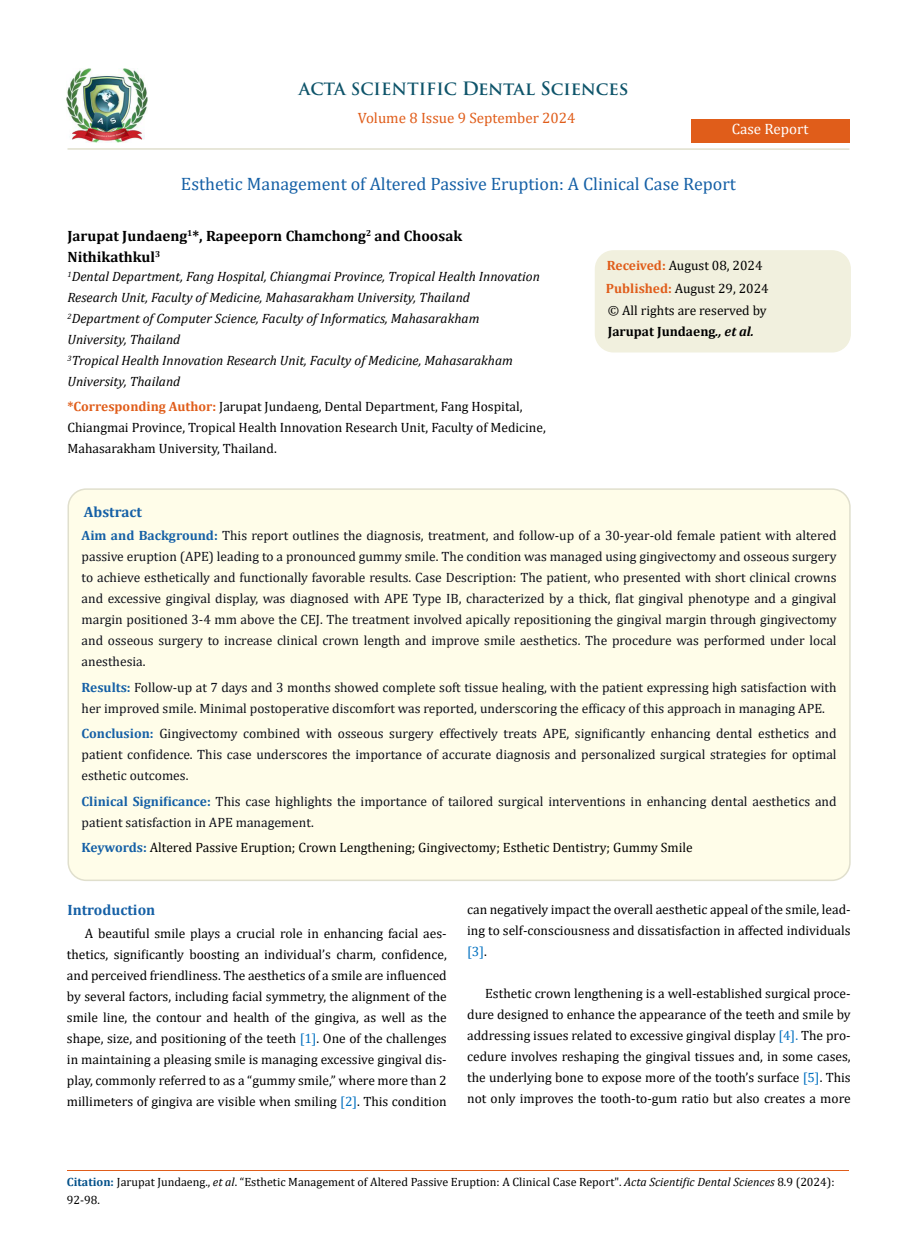
<style>
.page{position:relative;width:917px;height:1260px;background:#fff}
.page>*{position:absolute;margin:0;border:0;box-sizing:border-box;transform-origin:0 0}
.t1{font:18px "Cambria";color:#1560a6}
.t2{font:700 16.5px "Trajan Pro";color:#0e546a}
.t3{font:700 15px/21px "Cambria";color:#000}
.t4{font:15px "Cambria";color:#e05d1a}
.t5{font:700 15px "Cambria";color:#1560a6}
.t6{font:15px "Cambria";color:#fff}
.t7{font:13.5px/21px "Cambria";color:#000}
.t8{font:13.5px/21px "Cambria";color:#0e101a;text-align:justify}
.t9{font:italic 13.5px/21px "Cambria";color:#000}
.t10{font:12px/18px "Cambria";color:#000}
.s1{font-size:18px}
.s2{font-weight:700;color:#e05d1a}
.s3{font-weight:700}
.s4{font-weight:700;font-style:italic}
.s5{font-weight:700;color:#1560a6}
.s6{color:#0070c0}
.s7{font-weight:700;color:#035089}
.s8{font-style:italic}
</style>
<div class="page">
<img style="left:67px;top:68px;width:80px;height:74px">
<div style="left:690px;top:119px;width:159px;height:23px;background:#e05d1a"></div>
<div style="left:595px;top:251px;width:255px;height:101px;background:#f1f0de;border-radius:18px"></div>
<div style="left:594px;top:250px;width:256px;height:103px;border:2px solid #f1f0de;border-radius:18px"></div>
<div style="left:68px;top:489px;width:781px;height:391px;background:#fffde9;border-radius:18px"></div>
<div style="left:67px;top:488px;width:783px;height:393px;border:2px solid #e0dfcd;border-radius:18px"></div>
<hr style="left:67px;top:1171px;width:782px;height:1px;background:#e05d1a">
<hr style="left:67px;top:148px;width:782px;height:2px;background:#e0dfcd">
<p class="t2" style="left:299px;top:78px;width:331px">ACTA SCIENTIFIC <span class="s1">Dental Sciences</span></p>
<p class="t4" style="left:358px;top:109px;width:219px">Volume 8 Issue 9 September 2024</p>
<p class="t6" style="left:731px;top:120px;width:78px">Case Report</p>
<h1 class="t1" style="left:181px;top:173px;width:556px">Esthetic Management of Altered Passive Eruption: A Clinical Case Report</h1>
<p class="t3" style="left:67px;top:225px;width:396px">Jarupat Jundaeng<sup>1</sup>*, Rapeeporn Chamchong<sup>2</sup> and Choosak<br>Nithikathkul<sup>3</sup></p>
<p class="t9" style="left:67px;top:266px;width:474px"><sup>1</sup>Dental Department, Fang Hospital, Chiangmai Province, Tropical Health Innovation Research Unit, Faculty of Medicine, Mahasarakham University, Thailand <sup>2</sup>Department of Computer Science, Faculty of Informatics, Mahasarakham University, Thailand<br><sup>3</sup>Tropical Health Innovation Research Unit, Faculty of Medicine, Mahasarakham University, Thailand</p>
<p class="t7" style="left:67px;top:396px;width:480px"><span class="s2">*Corresponding Author:</span> Jarupat Jundaeng, Dental Department, Fang Hospital,<br>Chiangmai Province, Tropical Health Innovation Research Unit, Faculty of Medicine,<br>Mahasarakham University, Thailand.</p>
<p class="t7" style="left:606px;top:254px;width:164px;line-height:23px"><span class="s2">Received:</span> August 08, 2024<br><span class="s2">Published:</span> August 29, 2024</p>
<p class="t7" style="left:607px;top:299px;width:160px">© All rights are reserved by<br><span class="s3">Jarupat Jundaeng</span><span class="s4">., et al.</span></p>
<p class="t5" style="left:84px;top:501px;width:60px">Abstract</p>
<p class="t8" style="left:82px;top:525px;width:756px"><span class="s5">Aim and Background:</span> This report outlines the diagnosis, treatment, and follow-up of a 30-year-old female patient with altered passive eruption (APE) leading to a pronounced gummy smile. The condition was managed using gingivectomy and osseous surgery to achieve esthetically and functionally favorable results. Case Description: The patient, who presented with short clinical crowns and excessive gingival display, was diagnosed with APE Type IB, characterized by a thick, flat gingival phenotype and a gingival margin positioned 3-4 mm above the CEJ. The treatment involved apically repositioning the gingival margin through gingivectomy and osseous surgery to increase clinical crown length and improve smile aesthetics. The procedure was performed under local anesthesia.</p>
<p class="t8" style="left:82px;top:677px;width:756px"><span class="s5">Results:</span> Follow-up at 7 days and 3 months showed complete soft tissue healing, with the patient expressing high satisfaction with her improved smile. Minimal postoperative discomfort was reported, underscoring the efficacy of this approach in managing APE.</p>
<p class="t8" style="left:82px;top:723px;width:756px"><span class="s5">Conclusion:</span> Gingivectomy combined with osseous surgery effectively treats APE, significantly enhancing dental esthetics and patient confidence. This case underscores the importance of accurate diagnosis and personalized surgical strategies for optimal esthetic outcomes.</p>
<p class="t8" style="left:82px;top:791px;width:756px"><span class="s5">Clinical Significance:</span> This case highlights the importance of tailored surgical interventions in enhancing dental aesthetics and patient satisfaction in APE management.</p>
<p class="t7" style="left:82px;top:837px;width:612px"><span class="s5">Keywords:</span> Altered Passive Eruption; Crown Lengthening; Gingivectomy; Esthetic Dentistry; Gummy Smile</p>
<p class="t5" style="left:67px;top:900px;width:89px">Introduction</p>
<p class="t7" style="left:67px;top:922px;width:381px;text-align:justify;text-indent:18px">A beautiful smile plays a crucial role in enhancing facial aes&shy;thetics, significantly boosting an individual’s charm, confidence, and perceived friendliness. The aesthetics of a smile are influenced by several factors, including facial symmetry, the alignment of the smile line, the contour and health of the gingiva, as well as the shape, size, and positioning of the teeth <span class="s6">[1]</span>. One of the challenges in maintaining a pleasing smile is managing excessive gingival dis&shy;play, commonly referred to as a “gummy smile,” where more than 2 millimeters of gingiva are visible when smiling <span class="s6">[2]</span>. This condition</p>
<p class="t7" style="left:467px;top:899px;width:385px;text-align:justify">can negatively impact the overall aesthetic appeal of the smile, lead&shy;ing to self-consciousness and dissatisfaction in affected individuals <span class="s6">[3]</span>.</p>
<p class="t7" style="left:467px;top:983px;width:385px;text-align:justify;text-indent:18px">Esthetic crown lengthening is a well-established surgical proce&shy;dure designed to enhance the appearance of the teeth and smile by addressing issues related to excessive gingival display <span class="s6">[4].</span> The pro&shy;cedure involves reshaping the gingival tissues and, in some cases, the underlying bone to expose more of the tooth’s surface <span class="s6">[5]</span>. This not only improves the tooth-to-gum ratio but also creates a more</p>
<p class="t10" style="left:67px;top:1173px;width:769px"><span class="s7">Citation:</span> Jarupat Jundaeng., <span class="s8">et al</span>. “Esthetic Management of Altered Passive Eruption: A Clinical Case Report". <span class="s8">Acta Scientific Dental Sciences</span> 8.9 (2024):<br>92-98.</p>
</div>
